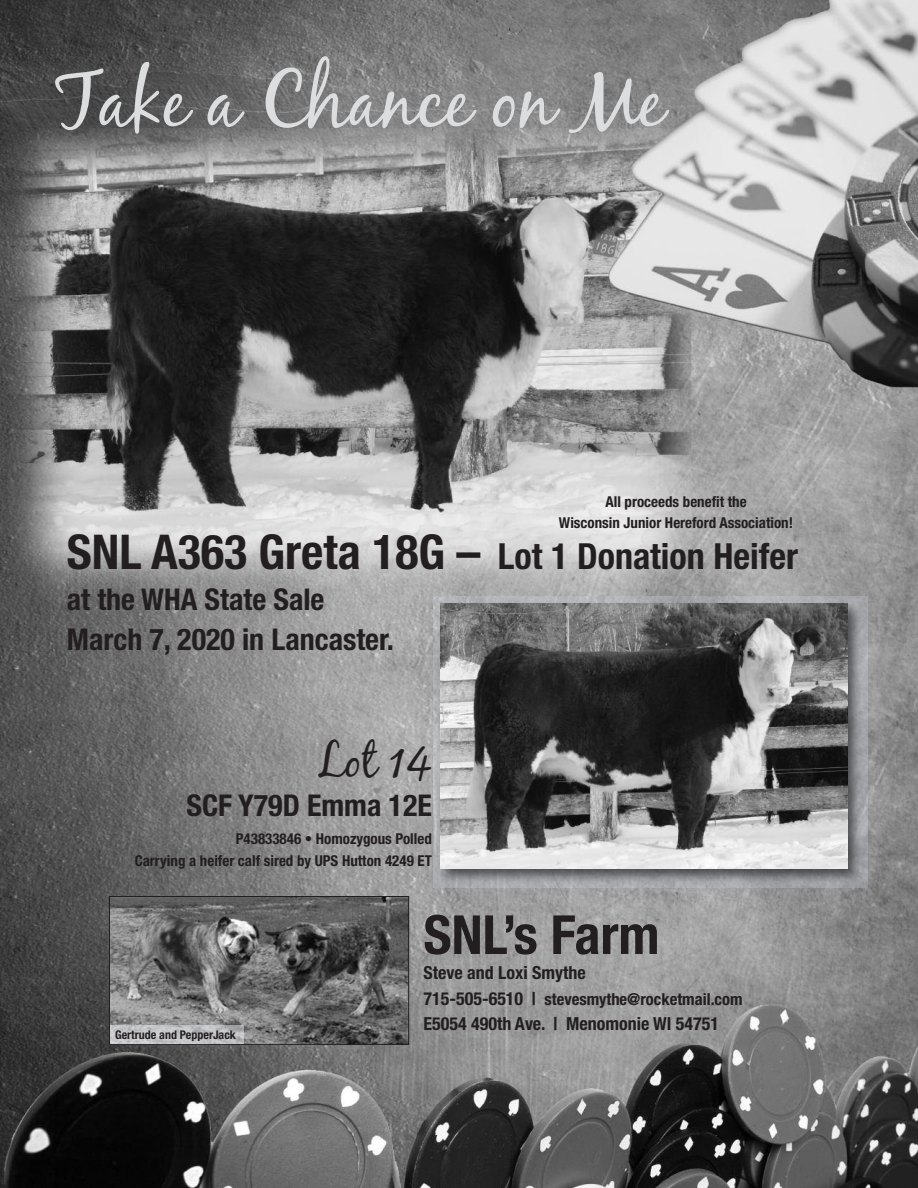
<style>
.page{position:relative;width:918px;height:1188px;background:#fff}
.page>*{position:absolute;margin:0;border:0;box-sizing:border-box;transform-origin:0 0}
.t1{font:78px "Black Jack";color:#dcdddf}
.t2{font:700 condensed 54px "Helvetica Neue";color:#231f20}
.t3{font:48px "Black Jack";color:#231f20}
.t4{font:700 condensed 36px "Helvetica Neue";color:#231f20}
.t5{font:700 condensed 30px/40.5px "Helvetica Neue";color:#231f20}
.t6{font:700 condensed 18px "Helvetica Neue";color:#231f20}
.t7{font:700 condensed 16.5px "Helvetica Neue";color:#231f20}
.t8{font:700 condensed 15px/21.3px "Helvetica Neue";color:#231f20;text-align:right}
.t9{font:700 condensed 12px "Helvetica Neue";color:#231f20}
.s1{font-size:48px}
.s2{font-size:18px}
</style>
<div class="page">
<img style="left:0;top:0;width:918px;height:1188px">
<img style="left:111px;top:898px;width:296px;height:145px">
<div style="left:109px;top:896px;width:300px;height:149px;border:1px solid #231f20"></div>
<img style="left:111px;top:1025px;width:132px;height:19px">
<img style="left:434px;top:597px;width:433px;height:291px">
<img style="left:441px;top:604px;width:407px;height:264px">
<h1 class="t1" style="left:55px;top:58px;width:611px">Take a Chance on Me</h1>
<p class="t8" style="left:559px;top:491px;width:236px;text-align:center">All proceeds benefit the<br>Wisconsin Junior Hereford Association!</p>
<h3 class="t4" style="left:67px;top:535px;width:733px"><span class="s1">SNL A363 Greta 18G –</span> Lot 1 Donation Heifer</h3>
<h3 class="t5" style="left:67px;top:578px;width:329px">at the WHA State Sale<br>March 7, 2020 in Lancaster.</h3>
<h3 class="t3" style="left:317px;top:734px;width:116px">Lot 14</h3>
<h3 class="t5" style="left:187px;top:785px;width:247px">SCF Y79D Emma 12E</h3>
<p class="t8" style="left:135px;top:828px;width:299px">P43833846 • Homozygous Polled<br>Carrying a heifer calf sired by UPS Hutton 4249 ET</p>
<p class="t9" style="left:115px;top:1027px;width:122px">Gertrude and PepperJack</p>
<h2 class="t2" style="left:424px;top:902px;width:237px">SNL’s Farm</h2>
<p class="t6" style="left:424px;top:962px;width:164px">Steve and Loxi Smythe</p>
<p class="t7" style="left:424px;top:989px;width:321px"><span class="s2">715-505-6510 |</span> stevesmythe@rocketmail.com</p>
<p class="t6" style="left:424px;top:1013px;width:297px">E5054 490th Ave. | Menomonie WI 54751</p>
</div>
